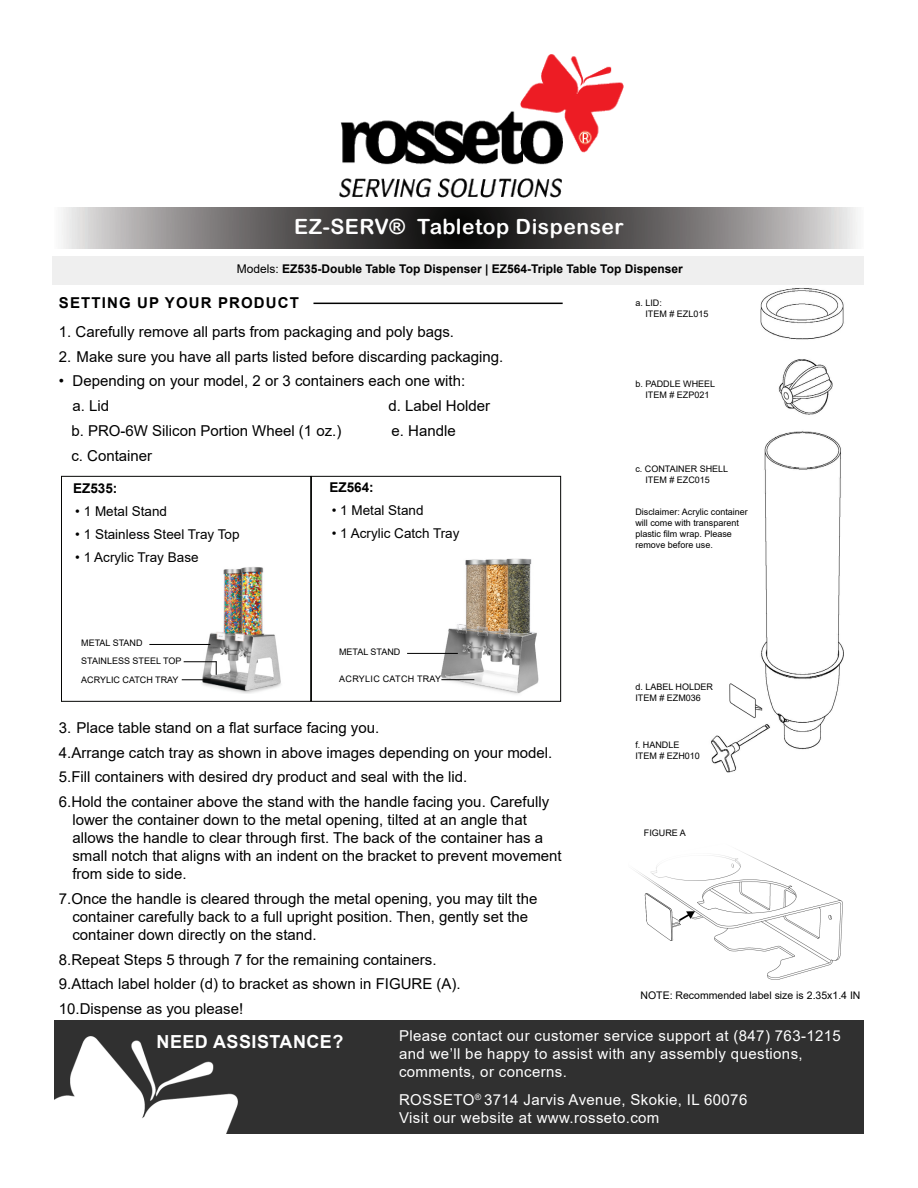
<style>
.page{position:relative;width:918px;height:1188px;background:#fff}
.page>*{position:absolute;margin:0;border:0;box-sizing:border-box;transform-origin:0 0}
.t1{font:21px "Arial Rounded MT Bold";letter-spacing:.025em;color:#fff}
.t2{font:700 18px "Arial";letter-spacing:.025em;color:#fff}
.BODY{font:15px/18px "Arial";color:#000}
.t3{font:15px/18px "Arial";letter-spacing:.025em;color:#fff}
.SUB_HEADER{font:700 15px "Arial";letter-spacing:.075em;color:#000}
.t4{font:13.5px "Arial";color:#000}
.t5{font:700 13.5px "Arial";color:#000}
.t6{font:700 12px "Arial";color:#000}
.t7{font:10.5px "Arial";color:#000}
.t8{font:9px/10.8px "Arial";color:#000}
.t9{font:9px "Arial";letter-spacing:.035em;color:#000}
.s1{font-weight:400}
</style>
<div class="page">
<img style="left:340px;top:54px;width:283px;height:143px">
<div style="left:54px;top:1021px;width:810px;height:113px;background:#303030"></div>
<img style="left:54px;top:1036px;width:183px;height:98px">
<svg style="left:62px;top:207px;width:795px;height:41px;background:#6c6a6a"></svg>
<hr style="left:313px;top:303px;width:250px;height:1px;background:#000">
<img style="left:711px;top:283px;width:153px;height:490px">
<img style="left:635px;top:850px;width:208px;height:130px">
<div style="left:52px;top:256px;width:811px;height:29px;background:#efefef"></div>
<img style="left:432px;top:559px;width:107px;height:135px">
<img style="left:197px;top:567px;width:84px;height:126px">
<hr style="left:149px;top:644px;width:61px;height:1px;background:#000">
<hr style="left:184px;top:661px;width:33px;height:1px;background:#000">
<svg style="left:182px;top:679px;width:28px;height:1px"></svg>
<svg style="left:216px;top:661px;width:1px;height:14px"></svg>
<hr style="left:407px;top:653px;width:51px;height:1px;background:#000">
<hr style="left:441px;top:679px;width:33px;height:1px;background:#000">
<div style="left:61px;top:476px;width:250px;height:226px;border:1px solid #040503"></div>
<div style="left:311px;top:476px;width:250px;height:226px;border:1px solid #040503"></div>
<h1 class="t1" style="left:294px;top:214px;width:331px">EZ-SERV® Tabletop Dispenser</h1>
<p class="t6" style="left:237px;top:260px;width:447px"><span class="s1">Models:</span> EZ535-Double Table Top Dispenser | EZ564-Triple Table Top Dispenser</p>
<p class="SUB_HEADER" style="left:59px;top:292px;width:242px">SETTING UP YOUR PRODUCT</p>
<p class="BODY" style="left:59px;top:322px;width:397px">1. Carefully remove all parts from packaging and poly bags.</p>
<p class="BODY" style="left:59px;top:347px;width:446px">2. Make sure you have all parts listed before discarding packaging.</p>
<p class="BODY" style="left:59px;top:372px;width:408px">• Depending on your model, 2 or 3 containers each one with:</p>
<p class="BODY" style="left:72px;top:397px;width:38px">a. Lid</p>
<p class="BODY" style="left:388px;top:397px;width:103px">d. Label Holder</p>
<p class="BODY" style="left:71px;top:421px;width:272px">b. PRO-6W Silicon Portion Wheel (1 oz.)</p>
<p class="BODY" style="left:392px;top:421px;width:66px">e. Handle</p>
<p class="BODY" style="left:71px;top:446px;width:82px">c. Container</p>
<p class="t5" style="left:73px;top:479px;width:46px">EZ535:</p>
<p class="t4" style="left:75px;top:502px;width:93px">• 1 Metal Stand</p>
<p class="t4" style="left:75px;top:525px;width:166px">• 1 Stainless Steel Tray Top</p>
<p class="t4" style="left:75px;top:548px;width:125px">• 1 Acrylic Tray Base</p>
<p class="t8" style="left:81px;top:638px;width:63px">METAL STAND</p>
<p class="t8" style="left:81px;top:655px;width:102px">STAINLESS STEEL TOP</p>
<p class="t8" style="left:81px;top:674px;width:99px">ACRYLIC CATCH TRAY</p>
<p class="t5" style="left:330px;top:478px;width:46px">EZ564:</p>
<p class="t4" style="left:332px;top:501px;width:93px">• 1 Metal Stand</p>
<p class="t4" style="left:332px;top:524px;width:129px">• 1 Acrylic Catch Tray</p>
<p class="t8" style="left:339px;top:647px;width:63px">METAL STAND</p>
<p class="t9" style="left:339px;top:673px;width:104px">ACRYLIC CATCH TRAY</p>
<p class="BODY" style="left:59px;top:718px;width:322px">3. Place table stand on a flat surface facing you.</p>
<p class="BODY" style="left:59px;top:743px;width:495px">4.Arrange catch tray as shown in above images depending on your model.</p>
<p class="BODY" style="left:59px;top:768px;width:410px">5.Fill containers with desired dry product and seal with the lid.</p>
<p class="BODY" style="left:72px;top:793px;width:491px;text-indent:-14px">6.Hold the container above the stand with the handle facing you. Carefully lower the container down to the metal opening, tilted at an angle that allows the handle to clear through first. The back of the container has a small notch that aligns with an indent on the bracket to prevent movement from side to side.</p>
<p class="BODY" style="left:72px;top:889px;width:467px;text-indent:-14px">7.Once the handle is cleared through the metal opening, you may tilt the container carefully back to a full upright position. Then, gently set the container down directly on the stand.</p>
<p class="BODY" style="left:59px;top:950px;width:379px">8.Repeat Steps 5 through 7 for the remaining containers.</p>
<p class="BODY" style="left:59px;top:975px;width:403px">9.Attach label holder (d) to bracket as shown in FIGURE (A).</p>
<p class="BODY" style="left:59px;top:1000px;width:186px">10.Dispense as you please!</p>
<p class="t8" style="left:635px;top:297px;width:28px">a. LID:</p>
<p class="t8" style="left:645px;top:308px;width:65px">ITEM # EZL015</p>
<p class="t8" style="left:635px;top:378px;width:81px">b. PADDLE WHEEL</p>
<p class="t8" style="left:645px;top:389px;width:66px">ITEM # EZP021</p>
<p class="t8" style="left:635px;top:464px;width:94px">c. CONTAINER SHELL</p>
<p class="t8" style="left:645px;top:474px;width:66px">ITEM # EZC015</p>
<p class="t8" style="left:635px;top:507px;width:114px">Disclaimer: Acrylic container will come with transparent</p>
<p class="t8" style="left:635px;top:528px;width:98px">plastic film wrap. Please remove before use.</p>
<p class="t8" style="left:635px;top:682px;width:79px">d. LABEL HOLDER</p>
<p class="t8" style="left:635px;top:693px;width:67px">ITEM # EZM036</p>
<p class="t8" style="left:635px;top:739px;width:46px">f. HANDLE</p>
<p class="t8" style="left:635px;top:750px;width:66px">ITEM # EZH010</p>
<p class="t8" style="left:644px;top:828px;width:44px">FIGURE A</p>
<p class="t7" style="left:641px;top:988px;width:221px">NOTE: Recommended label size is 2.35x1.4 IN</p>
<p class="t2" style="left:157px;top:1029px;width:188px">NEED ASSISTANCE?</p>
<p class="t3" style="left:399px;top:1027px;width:443px">Please contact our customer service support at (847) 763-1215 and we’ll be happy to assist with any assembly questions, comments, or concerns.</p>
<p class="t3" style="left:399px;top:1090px;width:350px">ROSSETO<sup>®</sup> 3714 Jarvis Avenue, Skokie, IL 60076<br>Visit our website at www.rosseto.com</p>
</div>
